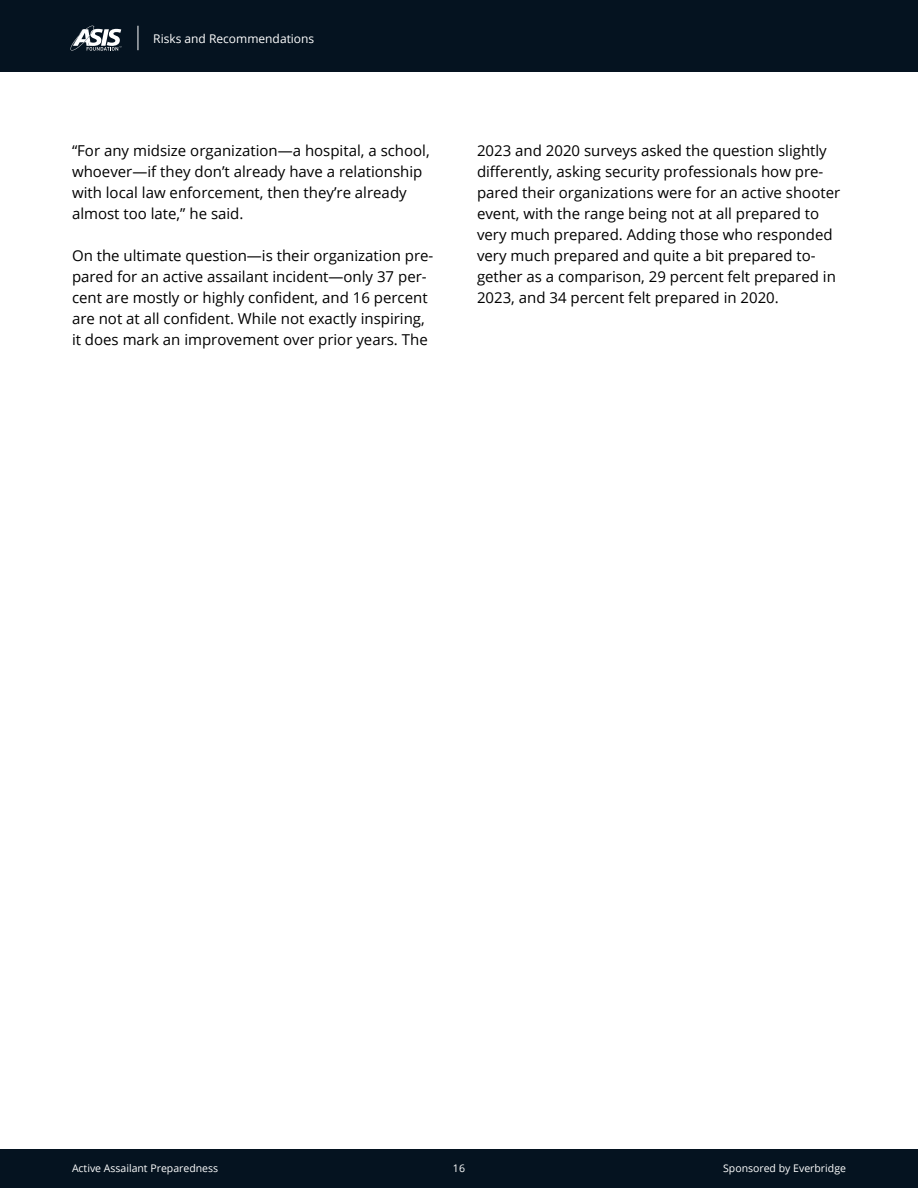
<style>
.page{position:relative;width:918px;height:1188px;background:#fff}
.page>*{position:absolute;margin:0;border:0;box-sizing:border-box;transform-origin:0 0}
.t1{font:15px/21px "Open Sans";color:#000}
.t2{font:12px "Open Sans";color:#fff}
.t3{font:10.5px "Open Sans";color:#fff}
</style>
<div class="page">
<div style="left:0;top:1149px;width:918px;height:39px;background:#051320"></div>
<div style="left:0;top:0;width:918px;height:72px;background:#051320"></div>
<svg style="left:70px;top:26px;width:51px;height:25px"></svg>
<svg style="left:138px;top:26px;width:1px;height:24px"></svg>
<p class="t2" style="left:153px;top:31px;width:163px">Risks and Recommendations</p>
<p class="t1" style="left:72px;top:140px;width:359px">“For any midsize organization—a hospital, a school, whoever—if they don’t already have a relationship with local law enforcement, then they’re already almost too late,” he said.</p>
<p class="t1" style="left:72px;top:245px;width:363px">On the ultimate question—is their organization pre&shy;pared for an active assailant incident—only 37 per&shy;cent are mostly or highly confident, and 16 percent are not at all confident. While not exactly inspiring, it does mark an improvement over prior years. The</p>
<p class="t1" style="left:477px;top:140px;width:365px">2023 and 2020 surveys asked the question slightly differently, asking security professionals how pre&shy;pared their organizations were for an active shooter event, with the range being not at all prepared to very much prepared. Adding those who responded very much prepared and quite a bit prepared to&shy;gether as a comparison, 29 percent felt prepared in 2023, and 34 percent felt prepared in 2020.</p>
<p class="t3" style="left:72px;top:1161px;width:148px">Active Assailant Preparedness</p>
<p class="t3" style="left:723px;top:1161px;width:124px">Sponsored by Everbridge</p>
<p class="t3" style="left:453px;top:1161px;width:14px">16</p>
</div>
